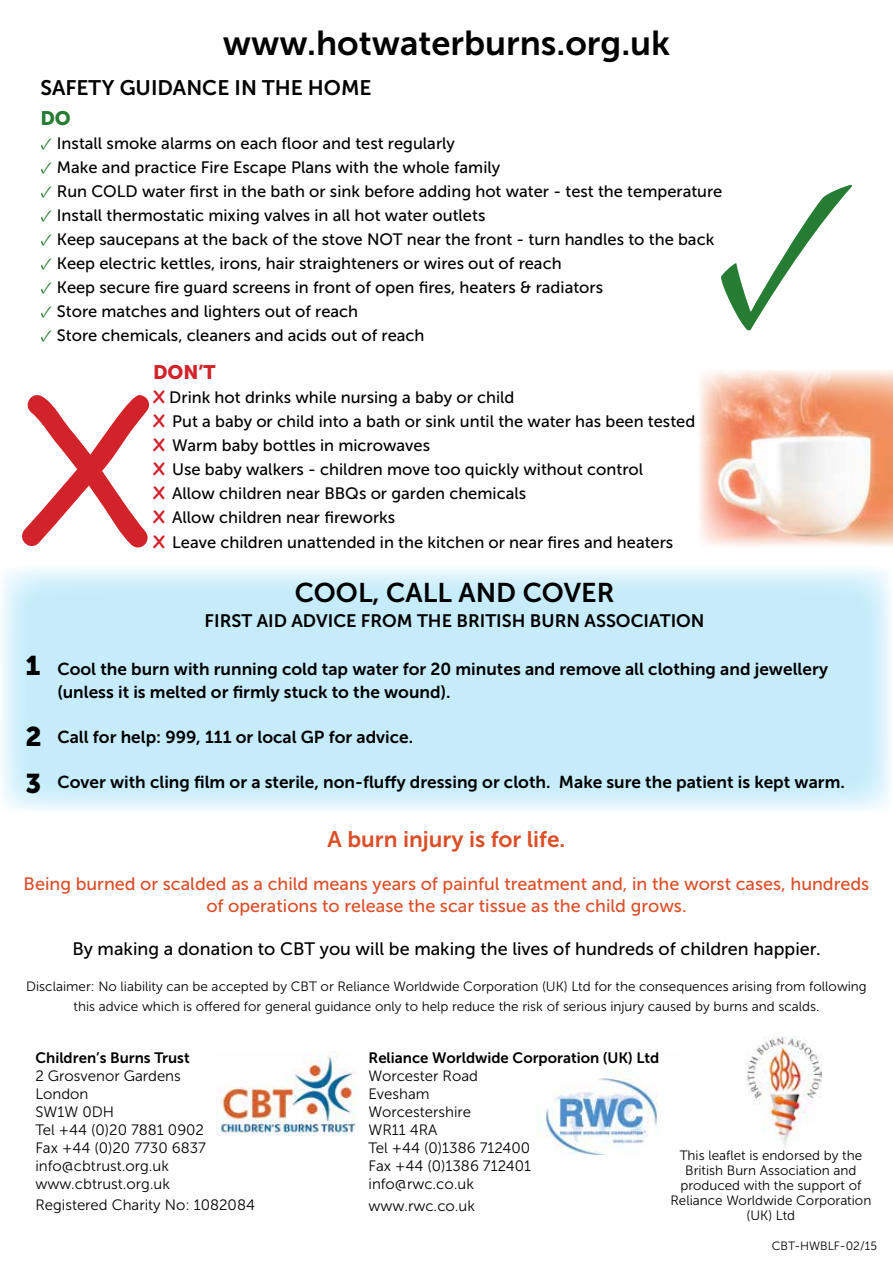
<style>
.page{position:relative;width:893px;height:1263px;background:#fff}
.page>*{position:absolute;margin:0;border:0;box-sizing:border-box;transform-origin:0 0}
.t1{font:700 216px "Minion Pro";color:#257c32}
.t2{font:194.4px "Comic Sans MS";color:#d2232a}
.t3{font:34.5px "Museo Sans 700";color:#000}
.t4{font:27px "Museo Sans 700";color:#000}
.t5{font:27px/47.1px "Museo Sans 900";color:#000}
.t6{font:22.5px "Museo Sans 700";color:#dc4e28}
.t7{font:21px "Museo Sans 700";color:#000}
.t8{font:19.5px "Museo Sans 900";color:#d2232a}
.t9{font:19.5px "Museo Sans 900";color:#257c32}
.t10{font:18px/21.6px "Museo Sans 500";color:#dc4e28;text-align:center}
.t11{font:18px "Museo Sans 500";color:#000}
.t12{font:18px "Museo Sans 700";color:#000}
.t13{font:17.25px/22.5px "Museo Sans 700";color:#000}
.t14{font:16.5px/24px "Museo Sans 500";color:#000}
.t15{font:15px/18px "Museo Sans 300";color:#000}
.t16{font:15px "Museo Sans 700";color:#000}
.t17{font:13.5px/15px "Museo Sans 300";color:#000;text-align:center}
.t18{font:12px "Museo Sans 300";color:#000}
.s1{font-family:"Minion Pro";font-weight:700;font-size:17.4px;color:#257c32}
.s2{font-family:"Comic Sans MS";font-weight:700;color:#d2232a}
</style>
<div class="page">
<svg style="left:2px;top:568px;width:888px;height:242px;background:#caedfb"></svg>
<img style="left:699px;top:370px;width:194px;height:177px">
<img style="left:217px;top:1052px;width:139px;height:83px">
<img style="left:536px;top:1072px;width:122px;height:83px">
<img style="left:746px;top:1037px;width:76px;height:109px">
<h3 class="t3" style="left:223px;top:24px;width:449px">www.hotwaterburns.org.uk</h3>
<p class="t7" style="left:40px;top:76px;width:333px">SAFETY GUIDANCE IN THE HOME</p>
<p class="t9" style="left:40px;top:107px;width:32px">DO</p>
<p class="t14" style="left:40px;top:131px;width:416px"><span class="s1">✓</span> Install smoke alarms on each floor and test regularly</p>
<p class="t14" style="left:40px;top:155px;width:461px"><span class="s1">✓</span> Make and practice Fire Escape Plans with the whole family</p>
<p class="t14" style="left:40px;top:179px;width:683px"><span class="s1">✓</span> Run COLD water first in the bath or sink before adding hot water - test the temperature</p>
<p class="t14" style="left:40px;top:203px;width:446px"><span class="s1">✓</span> Install thermostatic mixing valves in all hot water outlets</p>
<p class="t14" style="left:40px;top:227px;width:675px"><span class="s1">✓</span> Keep saucepans at the back of the stove NOT near the front - turn handles to the back</p>
<p class="t14" style="left:40px;top:251px;width:523px"><span class="s1">✓</span> Keep electric kettles, irons, hair straighteners or wires out of reach</p>
<p class="t14" style="left:40px;top:275px;width:564px"><span class="s1">✓</span> Keep secure fire guard screens in front of open fires, heaters &amp; radiators</p>
<p class="t14" style="left:40px;top:299px;width:319px"><span class="s1">✓</span> Store matches and lighters out of reach</p>
<p class="t14" style="left:40px;top:323px;width:386px"><span class="s1">✓</span> Store chemicals, cleaners and acids out of reach</p>
<p class="t8" style="left:153px;top:361px;width:64px">DON’T</p>
<p class="t14" style="left:153px;top:385px;width:544px"><span class="s2">X</span> Drink hot drinks while nursing a baby or child<br><span class="s2">X</span> Put a baby or child into a bath or sink until the water has been tested <span class="s2">X</span> Warm baby bottles in microwaves<br><span class="s2">X</span> Use baby walkers - children move too quickly without control<br><span class="s2">X</span> Allow children near BBQs or garden chemicals<br><span class="s2">X</span> Allow children near fireworks</p>
<p class="t14" style="left:153px;top:531px;width:522px"><span class="s2">X</span> Leave children unattended in the kitchen or near fires and heaters</p>
<h1 class="t1" style="left:713px;top:97px;width:149px">✓</h1>
<h2 class="t2" style="left:16px;top:325px;width:142px">X</h2>
<h3 class="t5" style="left:26px;top:641px;width:16px">1</h3>
<h3 class="t5" style="left:26px;top:713px;width:18px">2<br>3</h3>
<h3 class="t4" style="left:295px;top:578px;width:321px">COOL, CALL AND COVER</h3>
<p class="t12" style="left:205px;top:611px;width:501px">FIRST AID ADVICE FROM THE BRITISH BURN ASSOCIATION</p>
<p class="t13" style="left:57px;top:658px;width:772px">Cool the burn with running cold tap water for 20 minutes and remove all clothing and jewellery (unless it is melted or firmly stuck to the wound).</p>
<p class="t13" style="left:57px;top:726px;width:357px">Call for help: 999, 111 or local GP for advice.</p>
<p class="t13" style="left:57px;top:771px;width:789px">Cover with cling film or a sterile, non-fluffy dressing or cloth. Make sure the patient is kept warm.</p>
<h3 class="t6" style="left:328px;top:826px;width:239px">A burn injury is for life.</h3>
<p class="t10" style="left:24px;top:873px;width:847px">Being burned or scalded as a child means years of painful treatment and, in the worst cases, hundreds of operations to release the scar tissue as the child grows.</p>
<p class="t11" style="left:72px;top:939px;width:750px">By making a donation to CBT you will be making the lives of hundreds of children happier.</p>
<p class="t17" style="left:26px;top:976px;width:842px;line-height:19.8px">Disclaimer: No liability can be accepted by CBT or Reliance Worldwide Corporation (UK) Ltd for the consequences arising from following this advice which is offered for general guidance only to help reduce the risk of serious injury caused by burns and scalds.</p>
<p class="t16" style="left:35px;top:1049px;width:156px">Children’s Burns Trust</p>
<p class="t15" style="left:35px;top:1067px;width:172px">2 Grosvenor Gardens<br>London<br>SW1W 0DH<br>Tel +44 (0)20 7881 0902<br>Fax +44 (0)20 7730 6837 info@cbtrust.org.uk www.cbtrust.org.uk</p>
<p class="t15" style="left:35px;top:1196px;width:221px">Registered Charity No: 1082084</p>
<p class="t16" style="left:369px;top:1049px;width:292px">Reliance Worldwide Corporation (UK) Ltd</p>
<p class="t15" style="left:369px;top:1067px;width:164px">Worcester Road<br>Evesham<br>Worcestershire<br>WR11 4RA<br>Tel +44 (0)1386 712400<br>Fax +44 (0)1386 712401 info@rwc.co.uk</p>
<p class="t15" style="left:369px;top:1196px;width:108px">www.rwc.co.uk</p>
<p class="t17" style="left:670px;top:1148px;width:202px">This leaflet is endorsed by the<br>British Burn Association and produced with the support of<br>Reliance Worldwide Corporation (UK) Ltd</p>
<p class="t18" style="left:772px;top:1239px;width:107px">CBT-HWBLF-02/15</p>
</div>
